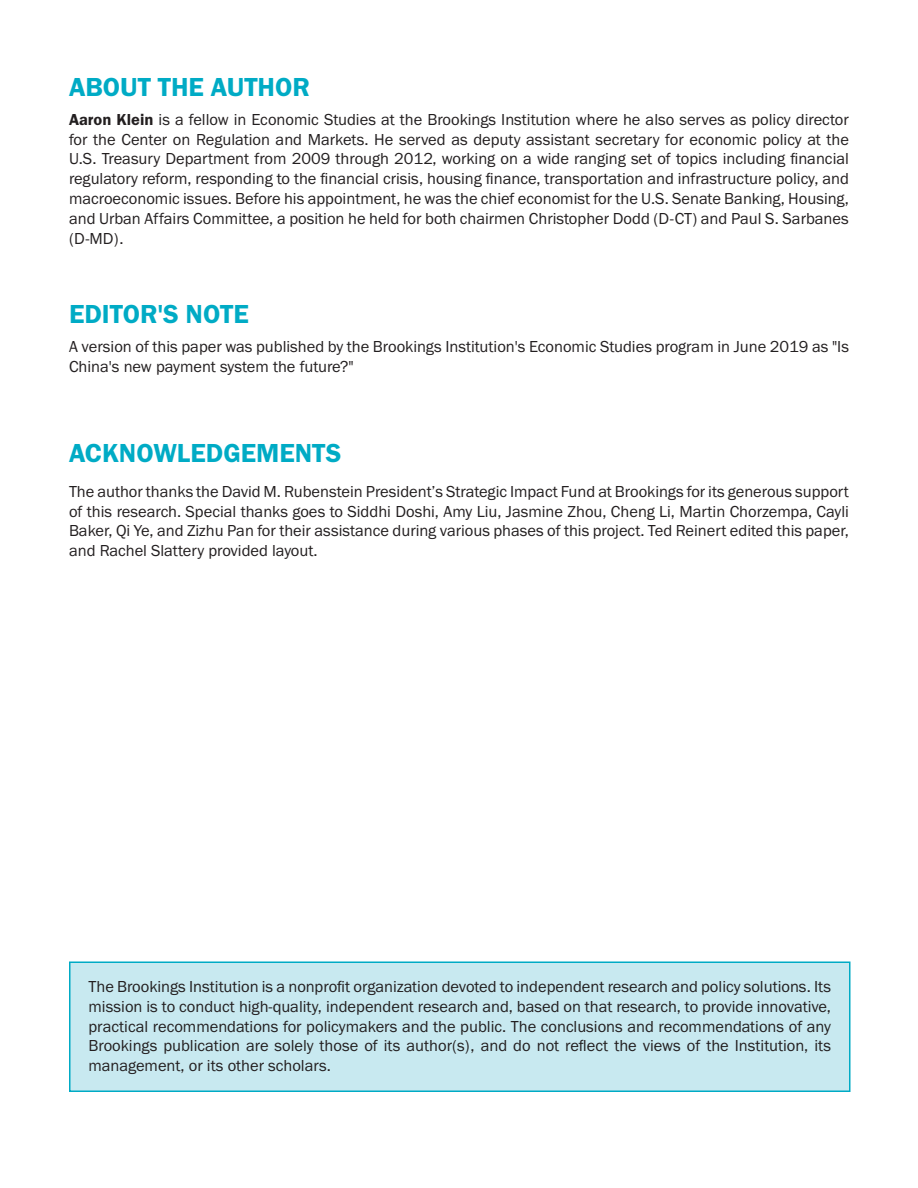
<style>
.page{position:relative;width:918px;height:1188px;background:#fff}
.page>*{position:absolute;margin:0;border:0;box-sizing:border-box;transform-origin:0 0}
.Running_Text{font:27px "Franklin Gothic URW Dem";color:#00abc5}
.Heading_1{font:27px "Franklin Gothic URW Dem";color:#00abc5}
.Running_Text-2{font:16.5px/19.8px "Franklin Gothic URW Boo";color:#231f20;text-align:justify}
.s1{font-family:"Franklin Gothic URW Dem"}
</style>
<div class="page">
<div style="left:70px;top:962px;width:780px;height:129px;background:#c8e9f0"></div>
<div style="left:69px;top:962px;width:781px;height:130px;border:2px solid #00abc5"></div>
<p class="Running_Text" style="left:69px;top:70px;width:243px">ABOUT THE AUTHOR</p>
<p class="Running_Text-2" style="left:69px;top:109px;width:782px"><span class="s1">Aaron Klein</span> is a fellow in Economic Studies at the Brookings Institution where he also serves as policy director for the Center on Regulation and Markets. He served as deputy assistant secretary for economic policy at the U.S. Treasury Department from 2009 through 2012, working on a wide ranging set of topics including financial regulatory reform, responding to the financial crisis, housing finance, transportation and infrastructure policy, and macroeconomic issues. Before his appointment, he was the chief economist for the U.S. Senate Banking, Housing, and Urban Affairs Committee, a position he held for both chairmen Christopher Dodd (D-CT) and Paul S. Sarbanes (D-MD).</p>
<p class="Heading_1" style="left:69px;top:298px;width:181px">EDITOR'S NOTE</p>
<p class="Running_Text-2" style="left:69px;top:337px;width:782px">A version of this paper was published by the Brookings Institution's Economic Studies program in June 2019 as "Is<br>China's new payment system the future?"</p>
<p class="Running_Text" style="left:69px;top:436px;width:274px">ACKNOWLEDGEMENTS</p>
<p class="Running_Text-2" style="left:69px;top:481px;width:782px">The author thanks the David M. Rubenstein President’s Strategic Impact Fund at Brookings for its generous support of this research. Special thanks goes to Siddhi Doshi, Amy Liu, Jasmine Zhou, Cheng Li, Martin Chorzempa, Cayli Baker, Qi Ye, and Zizhu Pan for their assistance during various phases of this project. Ted Reinert edited this paper, and Rachel Slattery provided layout.</p>
<p class="Running_Text-2" style="left:88px;top:976px;width:744px">The Brookings Institution is a nonprofit organization devoted to independent research and policy solutions. Its mission is to conduct high-quality, independent research and, based on that research, to provide innovative, practical recommendations for policymakers and the public. The conclusions and recommendations of any Brookings publication are solely those of its author(s), and do not reflect the views of the Institution, its management, or its other scholars.</p>
</div>
